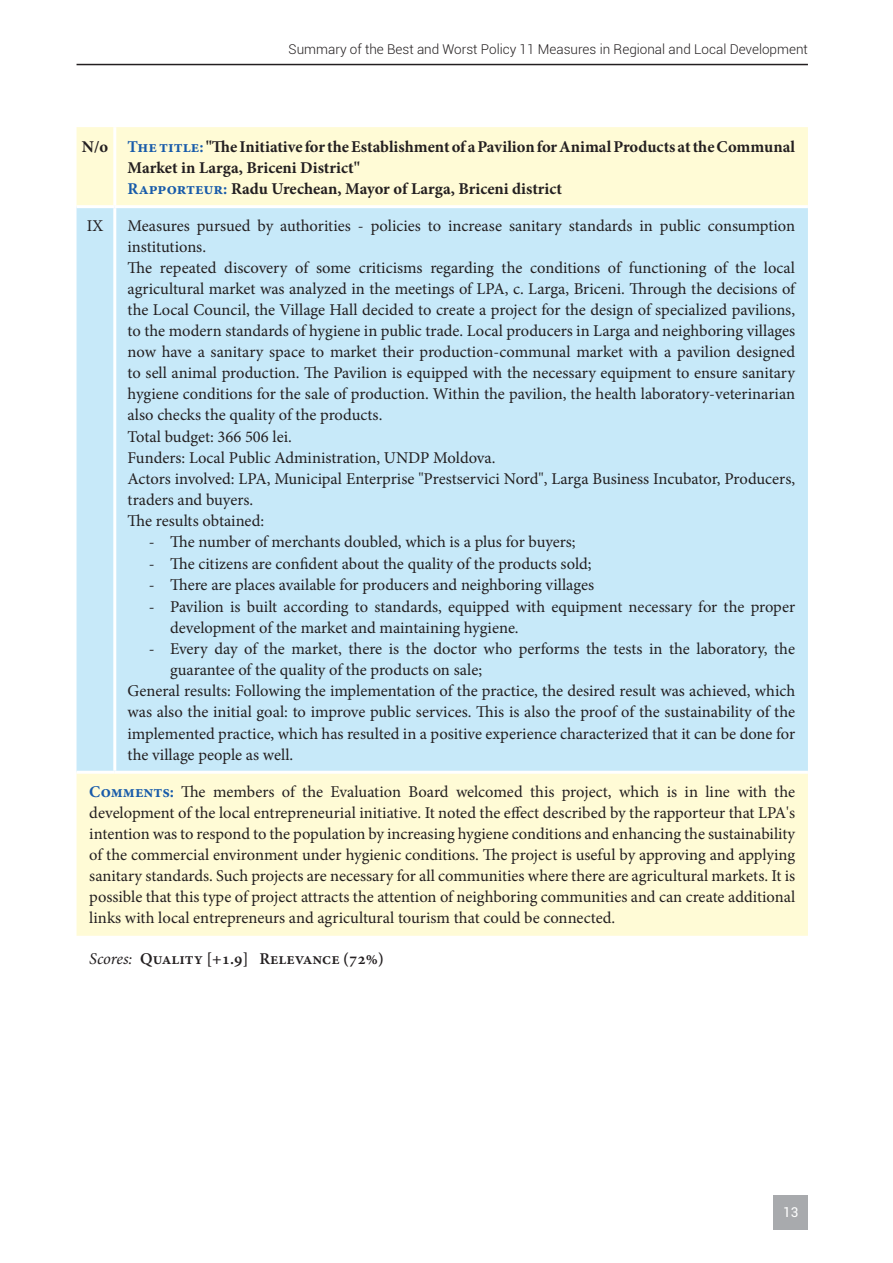
<style>
.page{position:relative;width:893px;height:1263px;background:#fff}
.page>*{position:absolute;margin:0;border:0;box-sizing:border-box;transform-origin:0 0}
.t1{font:16.5px/21px "Minion Pro";color:#231f20}
.t2{font:700 16.5px/21px "Minion Pro";color:#231f20}
.t3{font:600 16.5px "Minion Pro";color:#231f20}
.t4{font:300 13.5px "Roboto";color:#231f20}
.t5{font:13.5px "Roboto";color:#fff}
.s1{color:#185baa}
.s2{font-weight:700;color:#185baa}
.s3{font-weight:400;font-style:italic}
</style>
<div class="page">
<div style="left:774px;top:1195px;width:34px;height:34px;background:#a8aaad"></div>
<hr style="left:77px;top:64px;width:731px;height:1px;background:#231f20">
<div style="left:77px;top:127px;width:731px;height:809px;background:#fffbd6"></div>
<div style="left:77px;top:208px;width:731px;height:563px;background:#c7e9f9"></div>
<hr style="left:113px;top:127px;width:3px;height:78px;background:#fff">
<hr style="left:77px;top:205px;width:38px;height:3px;background:#fff">
<hr style="left:115px;top:205px;width:693px;height:3px;background:#fff">
<hr style="left:113px;top:208px;width:3px;height:563px;background:#fff">
<hr style="left:77px;top:771px;width:38px;height:3px;background:#fff">
<hr style="left:115px;top:771px;width:693px;height:3px;background:#fff">
<p class="t4" style="left:288px;top:40px;width:521px">Summary of the Best and Worst Policy 11 Measures in Regional and Local Development</p>
<p class="t2" style="left:128px;top:136px;width:669px;text-indent:-46px">N/o <span class="s1">The title:</span> "The Initiative for the Establishment of a Pavilion for Animal Products at the Communal<br>Market in Larga, Briceni District"<br><span class="s1">Rapporteur:</span> Radu Urechean, Mayor of Larga, Briceni district</p>
<p class="t1" style="left:87px;top:216px;width:18px">IX</p>
<p class="t1" style="left:128px;top:216px;width:669px">Measures pursued by authorities - policies to increase sanitary standards in public consumption institutions.<br>The repeated discovery of some criticisms regarding the conditions of functioning of the local agricultural market was analyzed in the meetings of LPA, c. Larga, Briceni. Through the decisions of the Local Council, the Village Hall decided to create a project for the design of specialized pavilions, to the modern standards of hygiene in public trade. Local producers in Larga and neighboring villages now have a sanitary space to market their production-communal market with a pavilion designed to sell animal production. The Pavilion is equipped with the necessary equipment to ensure sanitary hygiene conditions for the sale of production. Within the pavilion, the health laboratory-veterinarian also checks the quality of the products.<br>Total budget: 366 506 lei.<br>Funders: Local Public Administration, UNDP Moldova.<br>Actors involved: LPA, Municipal Enterprise "Prestservici Nord", Larga Business Incubator, Producers, traders and buyers.<br>The results obtained:</p>
<p class="t1" style="left:149px;top:531px;width:428px">- The number of merchants doubled, which is a plus for buyers;</p>
<p class="t1" style="left:149px;top:553px;width:444px">- The citizens are confident about the quality of the products sold;</p>
<p class="t1" style="left:149px;top:575px;width:447px">- There are places available for producers and neighboring villages</p>
<p class="t1" style="left:170px;top:596px;width:627px;text-indent:-21px">- Pavilion is built according to standards, equipped with equipment necessary for the proper development of the market and maintaining hygiene.</p>
<p class="t1" style="left:149px;top:639px;width:648px">- Every day of the market, there is the doctor who performs the tests in the laboratory, the</p>
<p class="t1" style="left:170px;top:660px;width:314px">guarantee of the quality of the products on sale;</p>
<p class="t1" style="left:128px;top:681px;width:669px">General results: Following the implementation of the practice, the desired result was achieved, which</p>
<p class="t1" style="left:128px;top:702px;width:669px">was also the initial goal: to improve public services. This is also the proof of the sustainability of the</p>
<p class="t1" style="left:128px;top:723px;width:669px">implemented practice, which has resulted in a positive experience characterized that it can be done for</p>
<p class="t1" style="left:128px;top:744px;width:167px">the village people as well.</p>
<p class="t1" style="left:89px;top:781px;width:708px;text-align:justify"><span class="s2">Comments:</span> The members of the Evaluation Board welcomed this project, which is in line with the development of the local entrepreneurial initiative. It noted the effect described by the rapporteur that LPA's intention was to respond to the population by increasing hygiene conditions and enhancing the sustainability of the commercial environment under hygienic conditions. The project is useful by approving and applying sanitary standards. Such projects are necessary for all communities where there are agricultural markets. It is possible that this type of project attracts the attention of neighboring communities and can create additional links with local entrepreneurs and agricultural tourism that could be connected.</p>
<p class="t3" style="left:89px;top:947px;width:296px"><span class="s3">Scores:</span> Quality [+1.9] Relevance (72%)</p>
<p class="t5" style="left:783px;top:1202px;width:17px">13</p>
</div>
